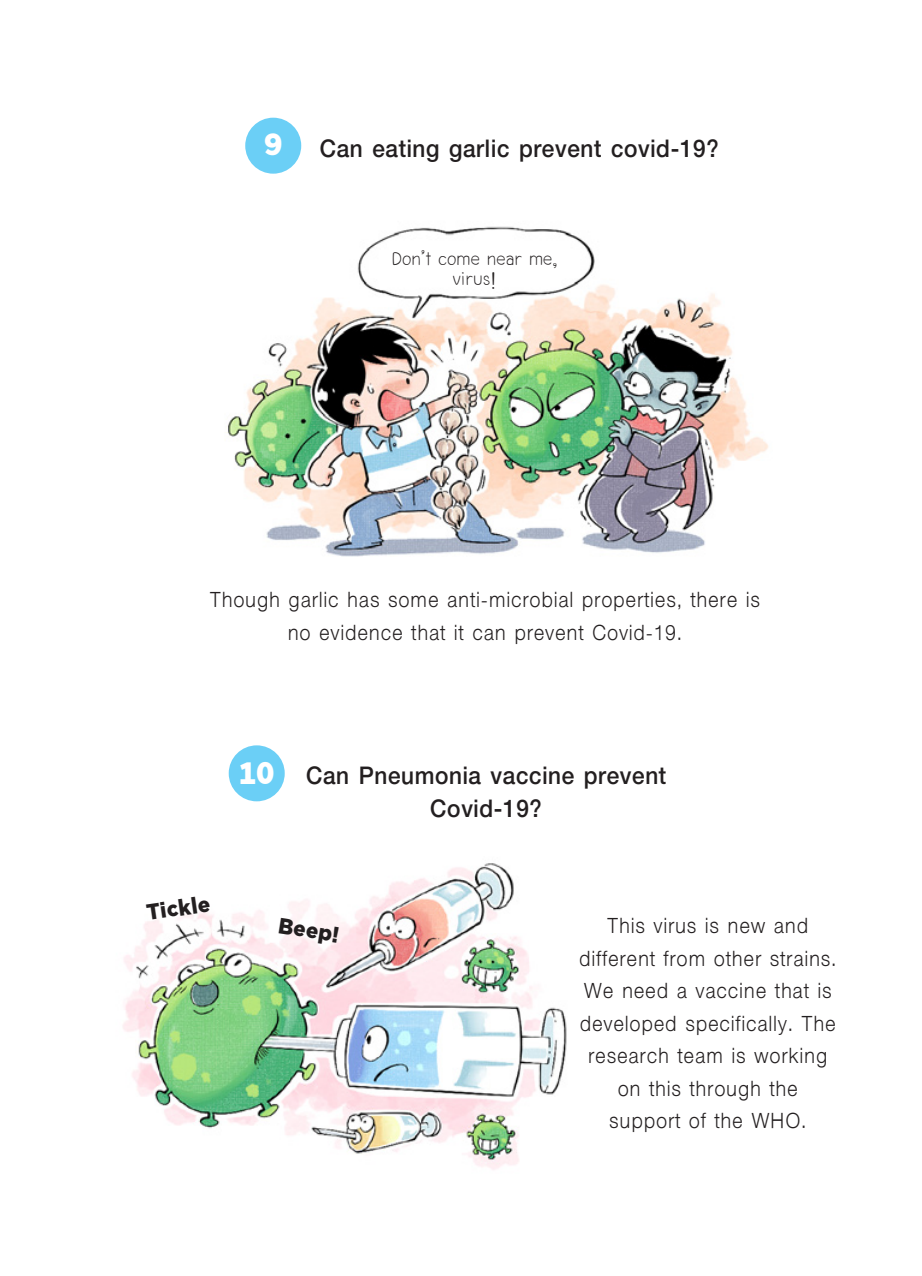
<style>
.page{position:relative;width:922px;height:1276px;background:#fff}
.page>*{position:absolute;margin:0;border:0;box-sizing:border-box;transform-origin:0 0}
.Paragraph_Styleสาวดอ{font:900 42px "DB Airy";color:#fff}
.Paragraph_Styleสาวดอ-2{font:600 37.5px/32.5px "DB Chuan Pim X";color:#231f20;text-align:center;scale:.95 1}
.Paragraph_Styleสาวดอ-3{font:300 32.5px/32.5px "DB Chuan Pim X";color:#231f20;text-align:center;scale:.95 1}
.Paragraph_Styleสาวดอ-4{font:900 30px "DB Airy";color:#231f20;scale:.95 1}
.Paragraph_Styleสาวดอ-5{font:25px/19.5px "Layiji Ma Ha Ni Yom BAO1.2";letter-spacing:.01em;color:#231f20;text-align:center;scale:.95 1}
</style>
<div class="page">
<img style="left:227px;top:226px;width:542px;height:331px">
<img style="left:123px;top:863px;width:444px;height:307px">
<div style="left:245px;top:118px;width:56px;height:56px;background:#6bcff6;border-radius:50%"></div>
<div style="left:229px;top:745px;width:56px;height:56px;background:#6bcff6;border-radius:50%"></div>
<p class="Paragraph_Styleสาวดอ" style="left:264px;top:122px;width:20px">9</p>
<p class="Paragraph_Styleสาวดอ-2" style="left:319px;top:132px;width:422px">Can eating garlic prevent covid-19?</p>
<p class="Paragraph_Styleสาวดอ-5" style="left:391px;top:250px;width:175px">Don’t come near me, virus!</p>
<p class="Paragraph_Styleสาวดอ-3" style="left:209px;top:583px;width:581px">Though garlic has some anti-microbial properties, there is no evidence that it can prevent Covid-19.</p>
<p class="Paragraph_Styleสาวดอ" style="left:238px;top:750px;width:37px">10</p>
<p class="Paragraph_Styleสาวดอ-2" style="left:306px;top:760px;width:381px">Can Pneumonia vaccine prevent<br>Covid-19?</p>
<p class="Paragraph_Styleสาวดอ-4" style="left:145px;top:896px;width:69px;rotate:-8deg">Tickle</p>
<p class="Paragraph_Styleสาวดอ-4" style="left:281px;top:909px;width:65px;rotate:9deg">Beep!</p>
<p class="Paragraph_Styleสาวดอ-3" style="left:579px;top:909px;width:273px">This virus is new and different from other strains.<br>We need a vaccine that is developed specifically. The research team is working on this through the support of the WHO.</p>
</div>
